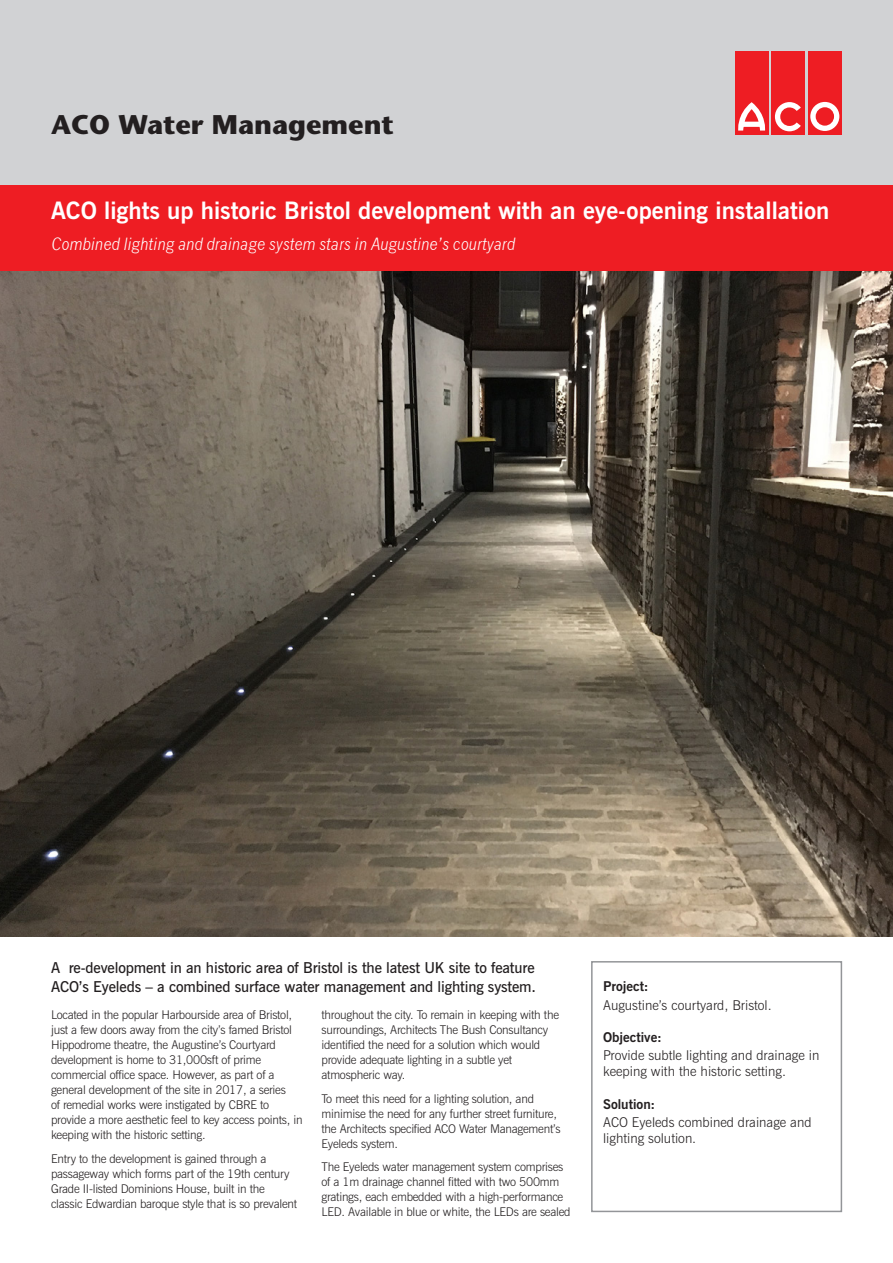
<style>
.page{position:relative;width:893px;height:1263px;background:#fff}
.page>*{position:absolute;margin:0;border:0;box-sizing:border-box;transform-origin:0 0}
.t1{font:700 27px "Stone Sans";color:#231f20}
.t2{font:700 24px "News Gothic BT";color:#fff}
.t3{font:italic 16.5px "News Gothic";color:#fff;scale:.9 1}
.t4{font:600 15px/19.5px "News Gothic BT";letter-spacing:-.01em;color:#231f20}
.t5{font:300 13.5px/16.2px "News Gothic BT";color:#231f20}
.t6{font:700 13.5px "News Gothic BT";color:#231f20}
.t7{font:300 12px/15px "News Gothic BT";letter-spacing:-.02em;color:#231f20}
</style>
<div class="page">
<img style="left:0;top:271px;width:893px;height:665px">
<div style="left:0;top:0;width:893px;height:190px;background:#d1d2d4"></div>
<div style="left:735px;top:51px;width:34px;height:83px;background:#ee1d23"></div>
<div style="left:771px;top:51px;width:34px;height:83px;background:#ee1d23"></div>
<div style="left:808px;top:51px;width:34px;height:83px;background:#ee1d23"></div>
<svg style="left:810px;top:102px;width:29px;height:29px"></svg>
<svg style="left:775px;top:102px;width:26px;height:29px"></svg>
<svg style="left:738px;top:102px;width:28px;height:29px"></svg>
<div style="left:0;top:186px;width:893px;height:85px;background:#ee1d23"></div>
<div style="left:591px;top:961px;width:251px;height:251px;background:#fff;border:2px solid #939598"></div>
<p class="t1" style="left:51px;top:107px;width:345px">ACO Water Management</p>
<p class="t2" style="left:51px;top:196px;width:780px">ACO lights up historic Bristol development with an eye-opening installation</p>
<p class="t3" style="left:51px;top:235px;width:517px">Combined lighting and drainage system stars in Augustine’s courtyard</p>
<p class="t4" style="left:51px;top:957px;width:487px">A re-development in an historic area of Bristol is the latest UK site to feature<br>ACO’s Eyeleds – a combined surface water management and lighting system.</p>
<p class="t7" style="left:51px;top:1007px;width:253px">Located in the popular Harbourside area of Bristol, just a few doors away from the city’s famed Bristol Hippodrome theatre, the Augustine’s Courtyard development is home to 31,000sft of prime commercial office space. However, as part of a general development of the site in 2017, a series<br>of remedial works were instigated by CBRE to provide a more aesthetic feel to key access points, in keeping with the historic setting.</p>
<p class="t7" style="left:51px;top:1151px;width:248px">Entry to the development is gained through a passageway which forms part of the 19th century Grade II-listed Dominions House, built in the classic Edwardian baroque style that is so prevalent</p>
<p class="t7" style="left:322px;top:1007px;width:239px">throughout the city. To remain in keeping with the surroundings, Architects The Bush Consultancy identified the need for a solution which would provide adequate lighting in a subtle yet atmospheric way.</p>
<p class="t7" style="left:322px;top:1091px;width:240px">To meet this need for a lighting solution, and minimise the need for any further street furniture, the Architects specified ACO Water Management’s Eyeleds system.</p>
<p class="t7" style="left:322px;top:1159px;width:251px">The Eyeleds water management system comprises of a 1m drainage channel fitted with two 500mm gratings, each embedded with a high-performance LED. Available in blue or white, the LEDs are sealed</p>
<p class="t6" style="left:603px;top:978px;width:47px">Project:</p>
<p class="t5" style="left:603px;top:996px;width:170px">Augustine’s courtyard, Bristol.</p>
<p class="t6" style="left:603px;top:1029px;width:60px">Objective:</p>
<p class="t5" style="left:603px;top:1047px;width:218px">Provide subtle lighting and drainage in keeping with the historic setting.</p>
<p class="t6" style="left:603px;top:1096px;width:54px">Solution:</p>
<p class="t5" style="left:603px;top:1114px;width:210px">ACO Eyeleds combined drainage and lighting solution.</p>
</div>
